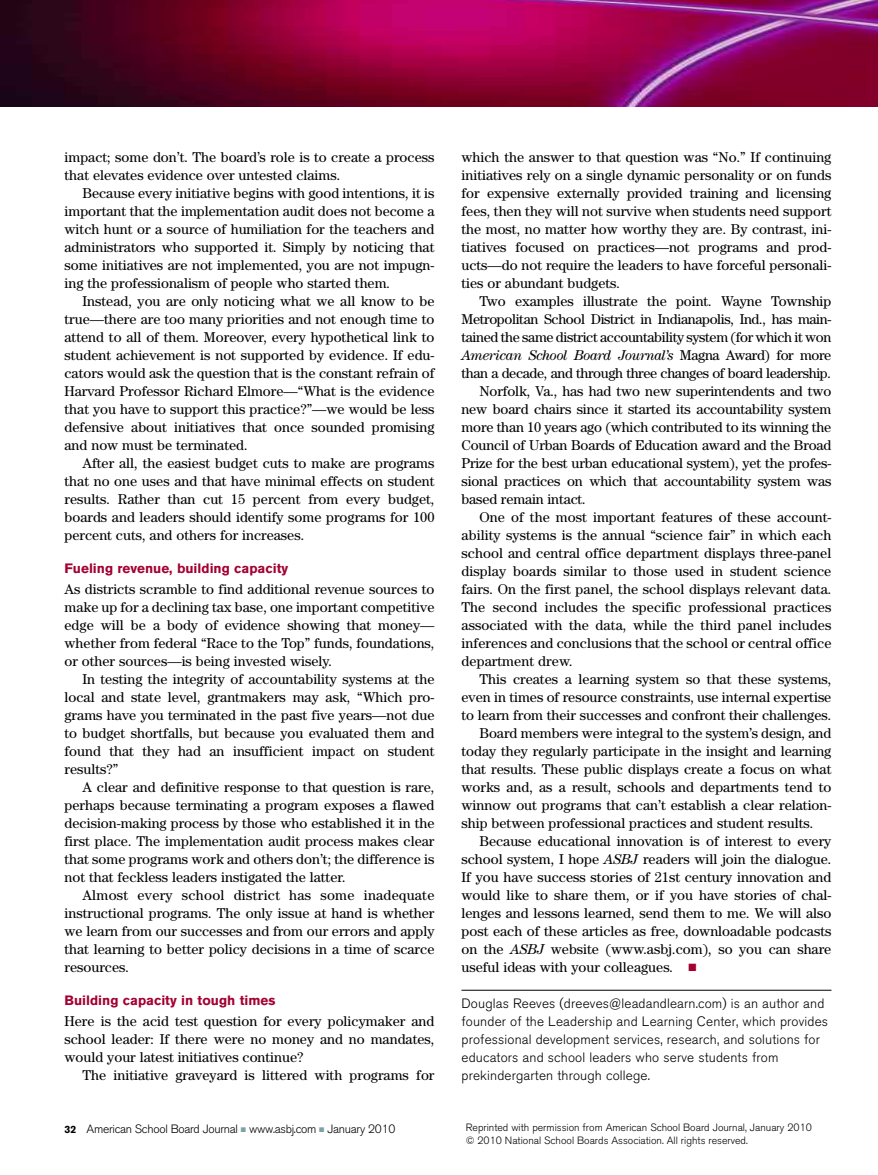
<style>
.page{position:relative;width:878px;height:1175px;background:#fff}
.page>*{position:absolute;margin:0;border:0;box-sizing:border-box;transform-origin:0 0}
.t1{font:14.25px/18px "Century";color:#000;text-align:justify}
.t2{font:14.25px "Century";letter-spacing:-.025em;color:#000}
.t3{font:italic 14.25px "Century";letter-spacing:-.03em;color:#000}
.t4{font:300 13.5px/18px "Akzidenz Grotesk BQ";letter-spacing:.01em;color:#000}
.t5{font:700 13.5px "Akzidenz Grotesk BQ";color:#a30032}
.t6{font:300 12px "Akzidenz Grotesk BQ";letter-spacing:-.025em;color:#000}
.t7{font:300 10.5px/12.6px "Akzidenz Grotesk BQ";color:#000}
.s1{font-weight:700;font-size:10.5px}
.s2{color:#7ea1a6}
.s3{font-style:normal}
.s4{font-style:italic}
.s5{color:#a30032}
</style>
<div class="page">
<hr style="left:461px;top:990px;width:370px;height:1px;background:#000">
<img style="left:0;top:0;width:878px;height:106px">
<p class="t1" style="left:64px;top:149px;width:371px">impact; some don’t. The board’s role is to create a process that elevates evidence over untested claims.</p>
<p class="t1" style="left:65px;top:185px;width:371px;text-indent:18px">Because every initiative begins with good intentions, it is important that the implementation audit does not become a witch hunt or a source of humiliation for the teachers and administrators who supported it. Simply by noticing that some initiatives are not implemented, you are not impugn&shy;ing the professionalism of people who started them.</p>
<p class="t1" style="left:64px;top:293px;width:371px;text-indent:18px">Instead, you are only noticing what we all know to be true—there are too many priorities and not enough time to attend to all of them. Moreover, every hypothetical link to student achievement is not supported by evidence. If edu&shy;cators would ask the question that is the constant refrain of Harvard Professor Richard Elmore—“What is the evidence that you have to support this practice?”—we would be less defensive about initiatives that once sounded promising and now must be terminated.</p>
<p class="t1" style="left:65px;top:455px;width:371px;text-indent:18px">After all, the easiest budget cuts to make are programs that no one uses and that have minimal effects on student results. Rather than cut 15 percent from every budget, boards and leaders should identify some programs for 100 percent cuts, and others for increases.</p>
<p class="t5" style="left:64px;top:563px;width:225px">Fueling revenue, building capacity</p>
<p class="t1" style="left:64px;top:581px;width:371px">As districts scramble to find additional revenue sources to make up for a declining tax base, one important competitive edge will be a body of evidence showing that money— whether from federal “Race to the Top” funds, foundations, or other sources—is being invested wisely.</p>
<p class="t1" style="left:64px;top:671px;width:371px;text-indent:18px">In testing the integrity of accountability systems at the local and state level, grantmakers may ask, “Which pro&shy;grams have you terminated in the past five years—not due to budget shortfalls, but because you evaluated them and found that they had an insufficient impact on student results?”</p>
<p class="t1" style="left:64px;top:779px;width:371px;text-indent:18px">A clear and definitive response to that question is rare, perhaps because terminating a program exposes a flawed decision-making process by those who established it in the first place. The implementation audit process makes clear that some programs work and others don’t; the difference is not that feckless leaders instigated the latter.</p>
<p class="t1" style="left:64px;top:887px;width:371px;text-indent:18px">Almost every school district has some inadequate instructional programs. The only issue at hand is whether we learn from our successes and from our errors and apply that learning to better policy decisions in a time of scarce resources.</p>
<p class="t5" style="left:64px;top:995px;width:212px">Building capacity in tough times</p>
<p class="t1" style="left:64px;top:1013px;width:371px">Here is the acid test question for every policymaker and school leader: If there were no money and no mandates, would your latest initiatives continue?</p>
<p class="t1" style="left:82px;top:1067px;width:353px">The initiative graveyard is littered with programs for</p>
<p class="t6" style="left:64px;top:1124px;width:332px"><span class="s1">32</span> American School Board Journal <span class="s2">■</span> www.asbj.com <span class="s2">■</span> January 2010</p>
<p class="t1" style="left:461px;top:149px;width:371px">which the answer to that question was “No.” If continuing initiatives rely on a single dynamic personality or on funds for expensive externally provided training and licensing fees, then they will not survive when students need support the most, no matter how worthy they are. By contrast, ini&shy;tiatives focused on practices—not programs and prod&shy;ucts—do not require the leaders to have forceful personali&shy;ties or abundant budgets.</p>
<p class="t1" style="left:479px;top:293px;width:353px">Two examples illustrate the point. Wayne Township</p>
<p class="t2" style="left:461px;top:314px;width:371px">Metropolitan School District in Indianapolis, Ind., has main-</p>
<p class="t2" style="left:461px;top:332px;width:371px">tained the same district accountability system (for which it won</p>
<p class="t3" style="left:461px;top:350px;width:371px">American School Board Journal’s <span class="s3">Magna Award) for more</span></p>
<p class="t2" style="left:461px;top:368px;width:371px">than a decade, and through three changes of board leadership.</p>
<p class="t1" style="left:479px;top:383px;width:353px">Norfolk, Va., has had two new superintendents and two</p>
<p class="t1" style="left:461px;top:401px;width:371px">new board chairs since it started its accountability system</p>
<p class="t1" style="left:461px;top:419px;width:371px">more than 10 years ago (which contributed to its winning the</p>
<p class="t1" style="left:461px;top:437px;width:371px">Council of Urban Boards of Education award and the Broad</p>
<p class="t1" style="left:461px;top:455px;width:371px">Prize for the best urban educational system), yet the profes-</p>
<p class="t1" style="left:461px;top:473px;width:371px">sional practices on which that accountability system was</p>
<p class="t1" style="left:461px;top:491px;width:126px">based remain intact.</p>
<p class="t1" style="left:479px;top:509px;width:353px">One of the most important features of these account-</p>
<p class="t1" style="left:461px;top:527px;width:371px">ability systems is the annual “science fair” in which each</p>
<p class="t1" style="left:461px;top:545px;width:371px">school and central office department displays three-panel</p>
<p class="t1" style="left:461px;top:563px;width:371px">display boards similar to those used in student science</p>
<p class="t1" style="left:461px;top:581px;width:371px">fairs. On the first panel, the school displays relevant data.</p>
<p class="t1" style="left:461px;top:599px;width:371px">The second includes the specific professional practices</p>
<p class="t1" style="left:461px;top:617px;width:371px">associated with the data, while the third panel includes</p>
<p class="t1" style="left:461px;top:635px;width:371px">inferences and conclusions that the school or central office</p>
<p class="t1" style="left:461px;top:653px;width:113px">department drew.</p>
<p class="t1" style="left:479px;top:671px;width:353px">This creates a learning system so that these systems,</p>
<p class="t1" style="left:461px;top:689px;width:371px">even in times of resource constraints, use internal expertise</p>
<p class="t1" style="left:461px;top:707px;width:371px">to learn from their successes and confront their challenges.</p>
<p class="t1" style="left:479px;top:725px;width:353px">Board members were integral to the system’s design, and</p>
<p class="t1" style="left:461px;top:743px;width:371px">today they regularly participate in the insight and learning</p>
<p class="t1" style="left:461px;top:761px;width:371px">that results. These public displays create a focus on what</p>
<p class="t1" style="left:461px;top:779px;width:371px">works and, as a result, schools and departments tend to</p>
<p class="t1" style="left:461px;top:797px;width:371px">winnow out programs that can’t establish a clear relation-</p>
<p class="t1" style="left:461px;top:815px;width:353px">ship between professional practices and student results.</p>
<p class="t1" style="left:479px;top:833px;width:353px">Because educational innovation is of interest to every</p>
<p class="t1" style="left:461px;top:851px;width:371px">school system, I hope <span class="s4">ASBJ</span> readers will join the dialogue.</p>
<p class="t1" style="left:461px;top:869px;width:371px">If you have success stories of 21st century innovation and</p>
<p class="t1" style="left:461px;top:887px;width:371px">would like to share them, or if you have stories of chal-</p>
<p class="t1" style="left:461px;top:905px;width:371px">lenges and lessons learned, send them to me. We will also</p>
<p class="t1" style="left:461px;top:923px;width:371px">post each of these articles as free, downloadable podcasts</p>
<p class="t1" style="left:461px;top:941px;width:371px">on the <span class="s4">ASBJ</span> website (www.asbj.com), so you can share</p>
<p class="t1" style="left:461px;top:959px;width:236px">useful ideas with your colleagues. <span class="s5">■</span></p>
<p class="t4" style="left:461px;top:996px;width:368px">Douglas Reeves (dreeves@leadandlearn.com) is an author and founder of the Leadership and Learning Center, which provides professional development services, research, and solutions for educators and school leaders who serve students from prekindergarten through college.</p>
<p class="t7" style="left:465px;top:1122px;width:348px">Reprinted with permission from American School Board Journal, January 2010 © 2010 National School Boards Association. All rights reserved.</p>
</div>
